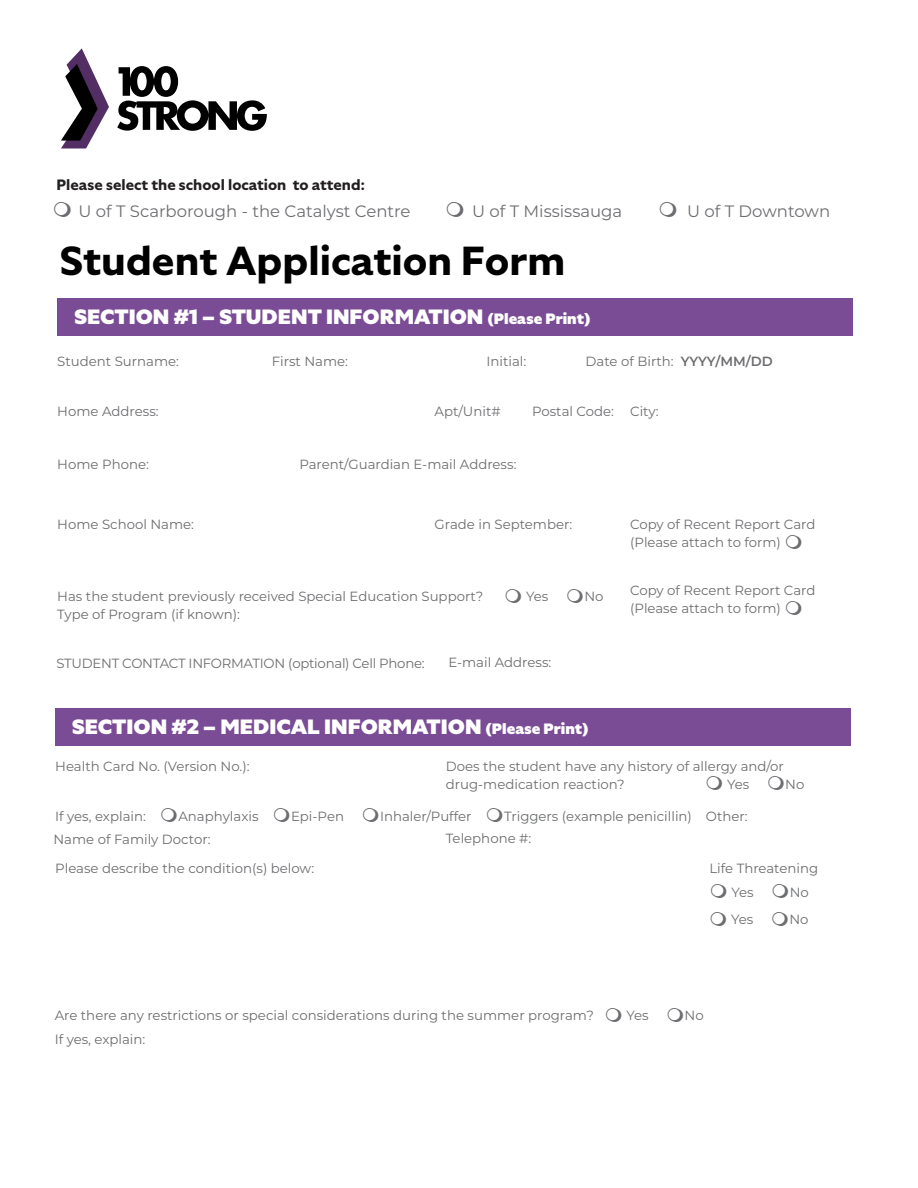
<style>
.page{position:relative;width:918px;height:1188px;background:#fff}
.page>*{position:absolute;margin:0;border:0;box-sizing:border-box;transform-origin:0 0}
.t1{font:700 40.5px "Specter";color:#000}
.t2{font:900 20.7px "Specter";color:#fff}
.t3{font:16.5px "Montserrat";color:#6c6d70}
.t4{font:700 15px "Specter";color:#231f20}
.t5{font:13.35px/17.7px "Montserrat";color:#6c6d70}
.t6{font:13.35px "Montserrat";letter-spacing:-.02em;color:#6c6d70}
.s1{font-size:15px}
.s2{font-weight:600}
</style>
<div class="page">
<div style="left:57px;top:298px;width:796px;height:38px;background:#7b4c96"></div>
<svg style="left:61px;top:48px;width:48px;height:100px"></svg>
<svg style="left:117px;top:66px;width:150px;height:65px"></svg>
<div style="left:55px;top:708px;width:796px;height:38px;background:#7b4c96"></div>
<p class="t4" style="left:57px;top:175px;width:310px">Please select the school location to attend:</p>
<p class="t3" style="left:79px;top:200px;width:334px">U of T Scarborough - the Catalyst Centre</p>
<p class="t3" style="left:472px;top:200px;width:152px">U of T Mississauga</p>
<p class="t3" style="left:687px;top:200px;width:145px">U of T Downtown</p>
<h1 class="t1" style="left:60px;top:234px;width:507px">Student Application Form</h1>
<h2 class="t2" style="left:74px;top:302px;width:517px">SECTION #1 – STUDENT INFORMATION <span class="s1">(Please Print)</span></h2>
<p class="t5" style="left:57px;top:352px;width:123px">Student Surname:</p>
<p class="t5" style="left:272px;top:352px;width:78px">First Name:</p>
<p class="t5" style="left:487px;top:352px;width:41px">Initial:</p>
<p class="t5" style="left:586px;top:352px;width:189px">Date of Birth: <span class="s2">YYYY/MM/DD</span></p>
<p class="t5" style="left:435px;top:402px;width:68px">Apt/Unit#</p>
<p class="t5" style="left:532px;top:402px;width:128px">Postal Code: City:</p>
<p class="t5" style="left:57px;top:402px;width:103px">Home Address:</p>
<p class="t5" style="left:57px;top:455px;width:93px">Home Phone:</p>
<p class="t5" style="left:299px;top:455px;width:219px">Parent/Guardian E-mail Address:</p>
<p class="t5" style="left:57px;top:515px;width:138px">Home School Name:</p>
<p class="t5" style="left:435px;top:515px;width:139px">Grade in September:</p>
<p class="t5" style="left:630px;top:515px;width:187px">Copy of Recent Report Card (Please attach to form)</p>
<p class="t5" style="left:57px;top:587px;width:427px">Has the student previously received Special Education Support?</p>
<p class="t5" style="left:526px;top:587px;width:24px">Yes</p>
<p class="t5" style="left:584px;top:587px;width:21px">No</p>
<p class="t5" style="left:57px;top:605px;width:184px">Type of Program (if known):</p>
<p class="t6" style="left:57px;top:654px;width:370px">STUDENT CONTACT INFORMATION (optional) Cell Phone:</p>
<p class="t5" style="left:448px;top:653px;width:104px">E-mail Address:</p>
<h2 class="t2" style="left:72px;top:713px;width:518px">SECTION #2 – MEDICAL INFORMATION <span class="s1">(Please Print)</span></h2>
<p class="t5" style="left:630px;top:581px;width:187px">Copy of Recent Report Card (Please attach to form)</p>
<p class="t5" style="left:55px;top:757px;width:196px">Health Card No. (Version No.):</p>
<p class="t5" style="left:446px;top:757px;width:340px">Does the student have any history of allergy and/or drug-medication reaction?</p>
<p class="t5" style="left:727px;top:775px;width:24px">Yes</p>
<p class="t5" style="left:785px;top:775px;width:21px">No</p>
<p class="t5" style="left:55px;top:806px;width:92px">If yes, explain:</p>
<p class="t5" style="left:178px;top:806px;width:82px">Anaphylaxis</p>
<p class="t5" style="left:291px;top:806px;width:54px">Epi-Pen</p>
<p class="t5" style="left:380px;top:806px;width:93px">Inhaler/Puffer</p>
<p class="t5" style="left:504px;top:806px;width:245px">Triggers (example penicillin) Other:</p>
<p class="t5" style="left:55px;top:859px;width:260px">Please describe the condition(s) below:</p>
<p class="t5" style="left:731px;top:856px;width:88px;line-height:23.7px;text-indent:-22px">Life Threatening<br>Yes</p>
<p class="t5" style="left:53px;top:830px;width:159px">Name of Family Doctor:</p>
<p class="t5" style="left:446px;top:829px;width:87px">Telephone #:</p>
<p class="t5" style="left:790px;top:883px;width:21px">No</p>
<p class="t5" style="left:731px;top:910px;width:24px">Yes</p>
<p class="t5" style="left:789px;top:910px;width:21px">No</p>
<p class="t5" style="left:55px;top:1006px;width:541px">Are there any restrictions or special considerations during the summer program?</p>
<p class="t5" style="left:626px;top:1006px;width:24px">Yes</p>
<p class="t5" style="left:685px;top:1006px;width:21px">No</p>
<p class="t5" style="left:55px;top:1030px;width:92px">If yes, explain:</p>
</div>
